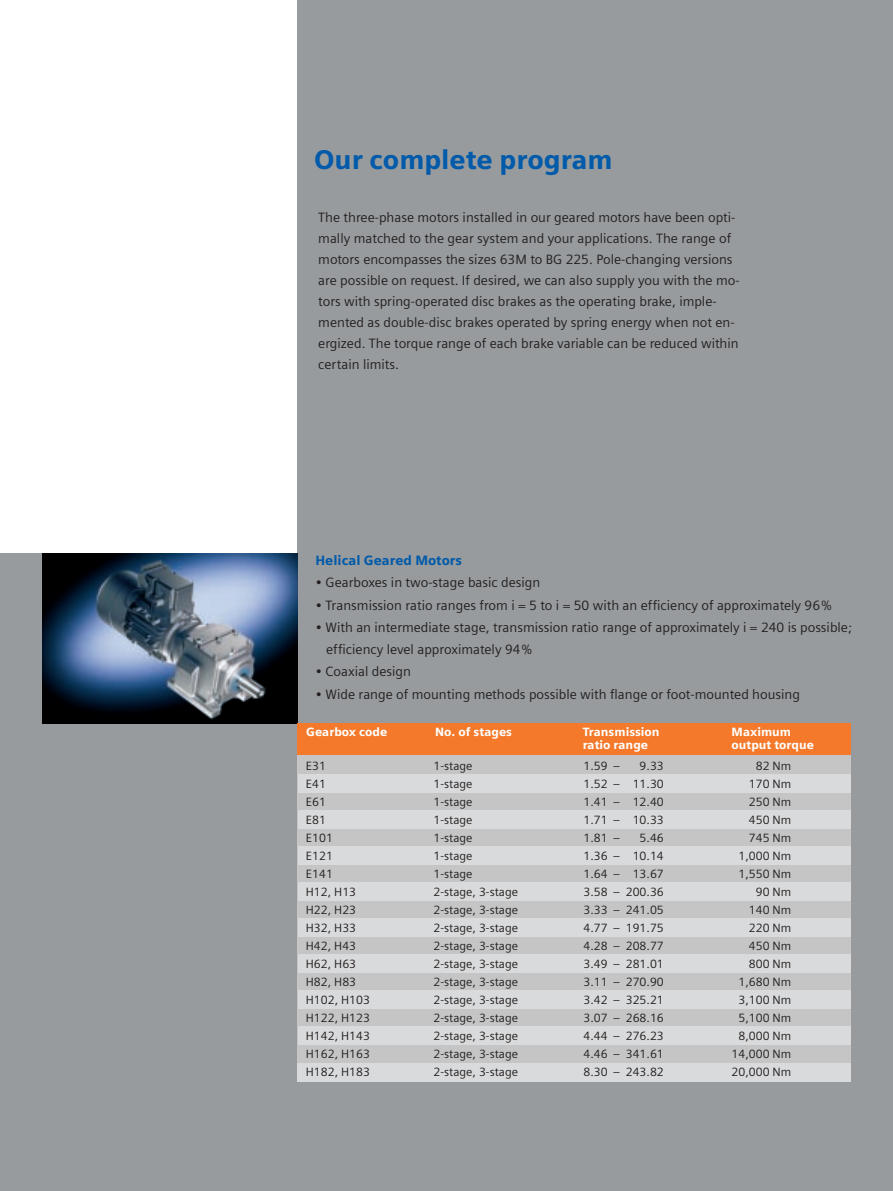
<style>
.page{position:relative;width:893px;height:1191px;background:#fff}
.page>*{position:absolute;margin:0;border:0;box-sizing:border-box;transform-origin:0 0}
.t1{font:900 27px "Siemens Sans";color:#015aaa}
.t2{font:13.5px/21px "Siemens Sans";color:#231f20}
.t3{font:900 13.5px "Siemens Sans";color:#015aaa}
.t4{font:12px "Siemens Sans";color:#231f20}
.t5{font:900 12px "Siemens Sans";color:#fff}
</style>
<div class="page">
<div style="left:298px;top:0;width:594px;height:1191px;background:#979b9d"></div>
<div style="left:0;top:553px;width:315px;height:638px;background:#979b9d"></div>
<img style="left:43px;top:553px;width:255px;height:170px">
<div style="left:298px;top:723px;width:552px;height:358px;background:#c5c5c6"></div>
<div style="left:298px;top:774px;width:552px;height:19px;background:#d9dadb"></div>
<div style="left:298px;top:810px;width:552px;height:19px;background:#d9dadb"></div>
<div style="left:298px;top:846px;width:552px;height:19px;background:#d9dadb"></div>
<div style="left:298px;top:882px;width:552px;height:18px;background:#d9dadb"></div>
<div style="left:298px;top:918px;width:552px;height:18px;background:#d9dadb"></div>
<div style="left:298px;top:954px;width:552px;height:18px;background:#d9dadb"></div>
<div style="left:298px;top:990px;width:552px;height:18px;background:#d9dadb"></div>
<div style="left:298px;top:1026px;width:552px;height:18px;background:#d9dadb"></div>
<div style="left:298px;top:1063px;width:552px;height:18px;background:#d9dadb"></div>
<div style="left:298px;top:723px;width:552px;height:32px;background:#f4792a"></div>
<h1 class="t1" style="left:314px;top:149px;width:300px">Our complete program</h1>
<p class="t2" style="left:318px;top:208px;width:423px">The three-phase motors installed in our geared motors have been opti&shy;mally matched to the gear system and your applications. The range of motors encompasses the sizes 63M to BG 225. Pole-changing versions are possible on request. If desired, we can also supply you with the mo&shy;tors with spring-operated disc brakes as the operating brake, imple&shy;mented as double-disc brakes operated by spring energy when not en&shy;ergized. The torque range of each brake variable can be reduced within certain limits.</p>
<p class="t3" style="left:315px;top:555px;width:148px">Helical Geared Motors</p>
<p class="t2" style="left:315px;top:574px;width:226px">• Gearboxes in two-stage basic design</p>
<p class="t2" style="left:315px;top:596px;width:517px">• Transmission ratio ranges from i = 5 to i = 50 with an efficiency of approximately 96 %</p>
<p class="t2" style="left:326px;top:617px;width:527px;line-height:22.2px;text-indent:-11px">• With an intermediate stage, transmission ratio range of approximately i = 240 is possible; efficiency level approximately 94 %</p>
<p class="t2" style="left:315px;top:663px;width:97px">• Coaxial design</p>
<p class="t2" style="left:315px;top:685px;width:486px">• Wide range of mounting methods possible with flange or foot-mounted housing</p>
<p class="t5" style="left:306px;top:727px;width:83px">Gearbox code</p>
<p class="t5" style="left:435px;top:727px;width:78px">No. of stages</p>
<p class="t5" style="left:582px;top:727px;width:78px">Transmission</p>
<p class="t5" style="left:731px;top:727px;width:61px">Maximum</p>
<p class="t5" style="left:582px;top:741px;width:67px">ratio range</p>
<p class="t5" style="left:731px;top:741px;width:84px">output torque</p>
<p class="t4" style="left:306px;top:761px;width:22px">E31</p>
<p class="t4" style="left:433px;top:761px;width:41px">1-stage</p>
<p class="t4" style="left:583px;top:761px;width:38px">1.59 –</p>
<p class="t4" style="left:639px;top:761px;width:26px">9.33</p>
<p class="t4" style="left:755px;top:761px;width:37px">82 Nm</p>
<p class="t4" style="left:306px;top:779px;width:22px">E41</p>
<p class="t4" style="left:433px;top:779px;width:41px">1-stage</p>
<p class="t4" style="left:583px;top:779px;width:82px">1.52 – 11.30</p>
<p class="t4" style="left:748px;top:779px;width:44px">170 Nm</p>
<p class="t4" style="left:306px;top:797px;width:22px">E61</p>
<p class="t4" style="left:433px;top:797px;width:41px">1-stage</p>
<p class="t4" style="left:583px;top:797px;width:82px">1.41 – 12.40</p>
<p class="t4" style="left:748px;top:797px;width:44px">250 Nm</p>
<p class="t4" style="left:306px;top:815px;width:22px">E81</p>
<p class="t4" style="left:433px;top:815px;width:41px">1-stage</p>
<p class="t4" style="left:583px;top:815px;width:82px">1.71 – 10.33</p>
<p class="t4" style="left:748px;top:815px;width:44px">450 Nm</p>
<p class="t4" style="left:306px;top:833px;width:29px">E101</p>
<p class="t4" style="left:433px;top:833px;width:41px">1-stage</p>
<p class="t4" style="left:583px;top:833px;width:38px">1.81 –</p>
<p class="t4" style="left:639px;top:833px;width:26px">5.46</p>
<p class="t4" style="left:748px;top:833px;width:44px">745 Nm</p>
<p class="t4" style="left:306px;top:851px;width:29px">E121</p>
<p class="t4" style="left:433px;top:851px;width:41px">1-stage</p>
<p class="t4" style="left:583px;top:851px;width:82px">1.36 – 10.14</p>
<p class="t4" style="left:738px;top:851px;width:54px">1,000 Nm</p>
<p class="t4" style="left:306px;top:869px;width:29px">E141</p>
<p class="t4" style="left:433px;top:869px;width:41px">1-stage</p>
<p class="t4" style="left:583px;top:869px;width:82px">1.64 – 13.67</p>
<p class="t4" style="left:738px;top:869px;width:54px">1,550 Nm</p>
<p class="t4" style="left:306px;top:887px;width:52px">H12, H13</p>
<p class="t4" style="left:433px;top:887px;width:86px">2-stage, 3-stage</p>
<p class="t4" style="left:583px;top:887px;width:82px">3.58 – 200.36</p>
<p class="t4" style="left:755px;top:887px;width:37px">90 Nm</p>
<p class="t4" style="left:306px;top:905px;width:52px">H22, H23</p>
<p class="t4" style="left:433px;top:905px;width:86px">2-stage, 3-stage</p>
<p class="t4" style="left:583px;top:905px;width:82px">3.33 – 241.05</p>
<p class="t4" style="left:748px;top:905px;width:44px">140 Nm</p>
<p class="t4" style="left:306px;top:923px;width:52px">H32, H33</p>
<p class="t4" style="left:433px;top:923px;width:86px">2-stage, 3-stage</p>
<p class="t4" style="left:583px;top:923px;width:82px">4.77 – 191.75</p>
<p class="t4" style="left:748px;top:923px;width:44px">220 Nm</p>
<p class="t4" style="left:306px;top:941px;width:52px">H42, H43</p>
<p class="t4" style="left:433px;top:941px;width:86px">2-stage, 3-stage</p>
<p class="t4" style="left:583px;top:941px;width:82px">4.28 – 208.77</p>
<p class="t4" style="left:748px;top:941px;width:44px">450 Nm</p>
<p class="t4" style="left:306px;top:959px;width:52px">H62, H63</p>
<p class="t4" style="left:433px;top:959px;width:86px">2-stage, 3-stage</p>
<p class="t4" style="left:583px;top:959px;width:82px">3.49 – 281.01</p>
<p class="t4" style="left:748px;top:959px;width:44px">800 Nm</p>
<p class="t4" style="left:306px;top:977px;width:52px">H82, H83</p>
<p class="t4" style="left:433px;top:977px;width:86px">2-stage, 3-stage</p>
<p class="t4" style="left:583px;top:977px;width:82px">3.11 – 270.90</p>
<p class="t4" style="left:738px;top:977px;width:54px">1,680 Nm</p>
<p class="t4" style="left:306px;top:995px;width:66px">H102, H103</p>
<p class="t4" style="left:433px;top:995px;width:86px">2-stage, 3-stage</p>
<p class="t4" style="left:583px;top:995px;width:82px">3.42 – 325.21</p>
<p class="t4" style="left:738px;top:995px;width:54px">3,100 Nm</p>
<p class="t4" style="left:306px;top:1013px;width:66px">H122, H123</p>
<p class="t4" style="left:433px;top:1013px;width:86px">2-stage, 3-stage</p>
<p class="t4" style="left:583px;top:1013px;width:82px">3.07 – 268.16</p>
<p class="t4" style="left:738px;top:1013px;width:54px">5,100 Nm</p>
<p class="t4" style="left:306px;top:1031px;width:66px">H142, H143</p>
<p class="t4" style="left:433px;top:1031px;width:86px">2-stage, 3-stage</p>
<p class="t4" style="left:583px;top:1031px;width:82px">4.44 – 276.23</p>
<p class="t4" style="left:738px;top:1031px;width:54px">8,000 Nm</p>
<p class="t4" style="left:306px;top:1049px;width:66px">H162, H163</p>
<p class="t4" style="left:433px;top:1049px;width:86px">2-stage, 3-stage</p>
<p class="t4" style="left:583px;top:1049px;width:82px">4.46 – 341.61</p>
<p class="t4" style="left:731px;top:1049px;width:61px">14,000 Nm</p>
<p class="t4" style="left:306px;top:1067px;width:66px">H182, H183</p>
<p class="t4" style="left:433px;top:1067px;width:86px">2-stage, 3-stage</p>
<p class="t4" style="left:583px;top:1067px;width:82px">8.30 – 243.82</p>
<p class="t4" style="left:731px;top:1067px;width:61px">20,000 Nm</p>
</div>
